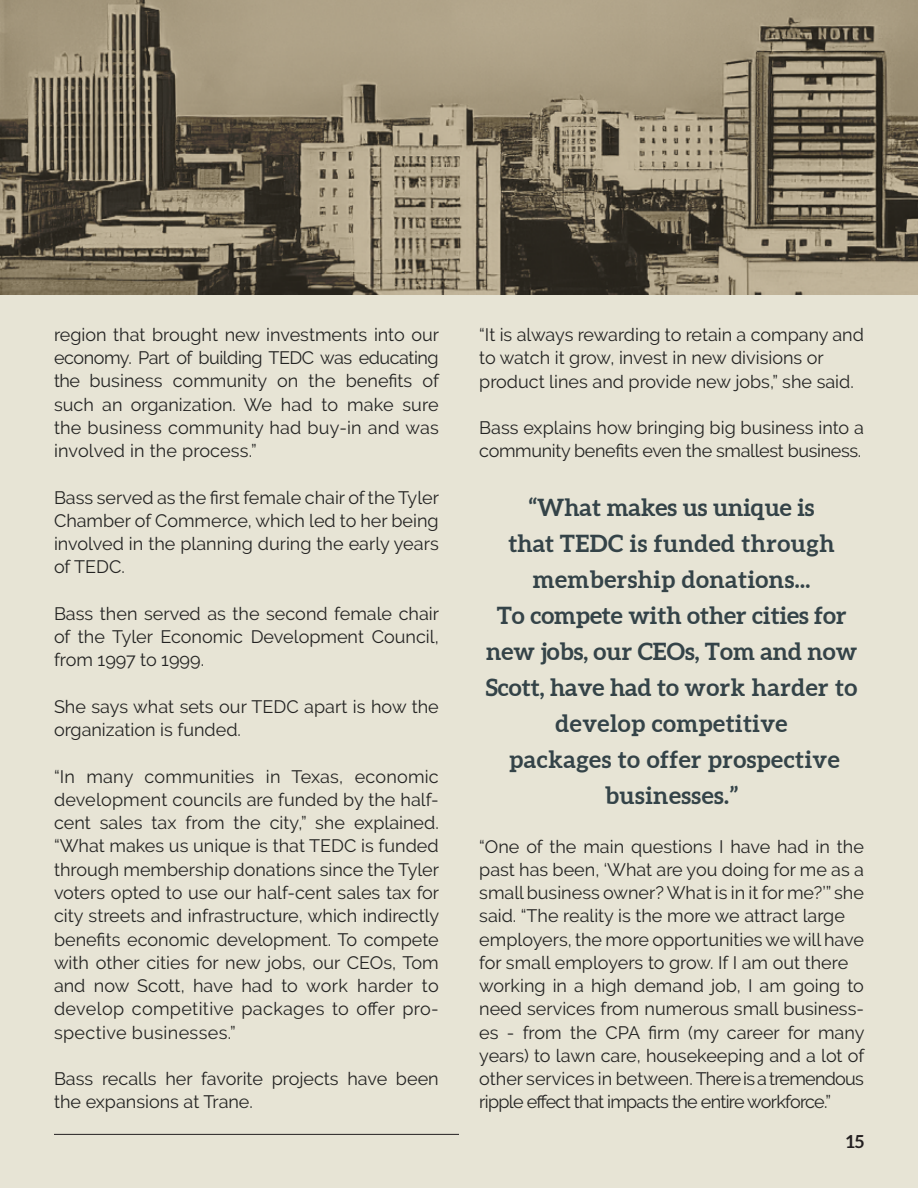
<style>
.page{position:relative;width:918px;height:1188px;background:#e7e4d5}
.page>*{position:absolute;margin:0;border:0;box-sizing:border-box;transform-origin:0 0}
.t1{font:700 24px/36px "Aleo";letter-spacing:.02em;color:#344348;text-align:center}
.t2{font:18px/23.2px "Raleway";color:#242423;text-align:justify}
.t3{font:18px/23.2px "Raleway";letter-spacing:-.02em;color:#242423}
.t4{font:700 18px "Aleo";color:#231f20}
</style>
<div class="page">
<img style="left:0;top:0;width:918px;height:295px">
<hr style="left:54px;top:1134px;width:405px;height:1px;background:#231f20">
<p class="t2" style="left:54px;top:323px;width:387px">region that brought new investments into our economy. Part of building TEDC was educating the business community on the benefits of such an organization. We had to make sure the business community had buy-in and was involved in the process.”</p>
<p class="t2" style="left:54px;top:486px;width:387px">Bass served as the first female chair of the Tyler Chamber of Commerce, which led to her being involved in the planning during the early years of TEDC.</p>
<p class="t2" style="left:54px;top:602px;width:387px">Bass then served as the second female chair of the Tyler Economic Development Council, from 1997 to 1999.</p>
<p class="t2" style="left:54px;top:695px;width:386px">She says what sets our TEDC apart is how the organization is funded.</p>
<p class="t2" style="left:54px;top:765px;width:387px">“In many communities in Texas, economic development councils are funded by the half&shy;cent sales tax from the city,” she explained. “What makes us unique is that TEDC is funded through membership donations since the Tyler voters opted to use our half-cent sales tax for city streets and infrastructure, which indirectly benefits economic development. To compete with other cities for new jobs, our CEOs, Tom and now Scott, have had to work harder to develop competitive packages to offer pro&shy;spective businesses.”</p>
<p class="t2" style="left:54px;top:1067px;width:386px">Bass recalls her favorite projects have been the expansions at Trane.</p>
<p class="t2" style="left:479px;top:323px;width:386px;text-align:left">“It is always rewarding to retain a company and to watch it grow, invest in new divisions or product lines and provide new jobs,” she said.</p>
<p class="t3" style="left:479px;top:416px;width:386px">Bass explains how bringing big business into a community benefits even the smallest business.</p>
<p class="t1" style="left:486px;top:490px;width:373px">“What makes us unique is<br>that TEDC is funded through membership donations...<br>To compete with other cities for new jobs, our CEOs, Tom and now<br>Scott, have had to work harder to develop competitive<br>packages to offer prospective businesses.”</p>
<p class="t2" style="left:479px;top:835px;width:387px;text-align:left">“One of the main questions I have had in the past has been, ‘What are you doing for me as a small business owner? What is in it for me?’” she said. “The reality is the more we attract large employers, the more opportunities we will have for small employers to grow. If I am out there working in a high demand job, I am going to need services from numerous small business&shy;es - from the CPA firm (my career for many years) to lawn care, housekeeping and a lot of other services in between. There is a tremendous ripple effect that impacts the entire workforce.”</p>
<p class="t4" style="left:846px;top:1131px;width:19px">15</p>
</div>
